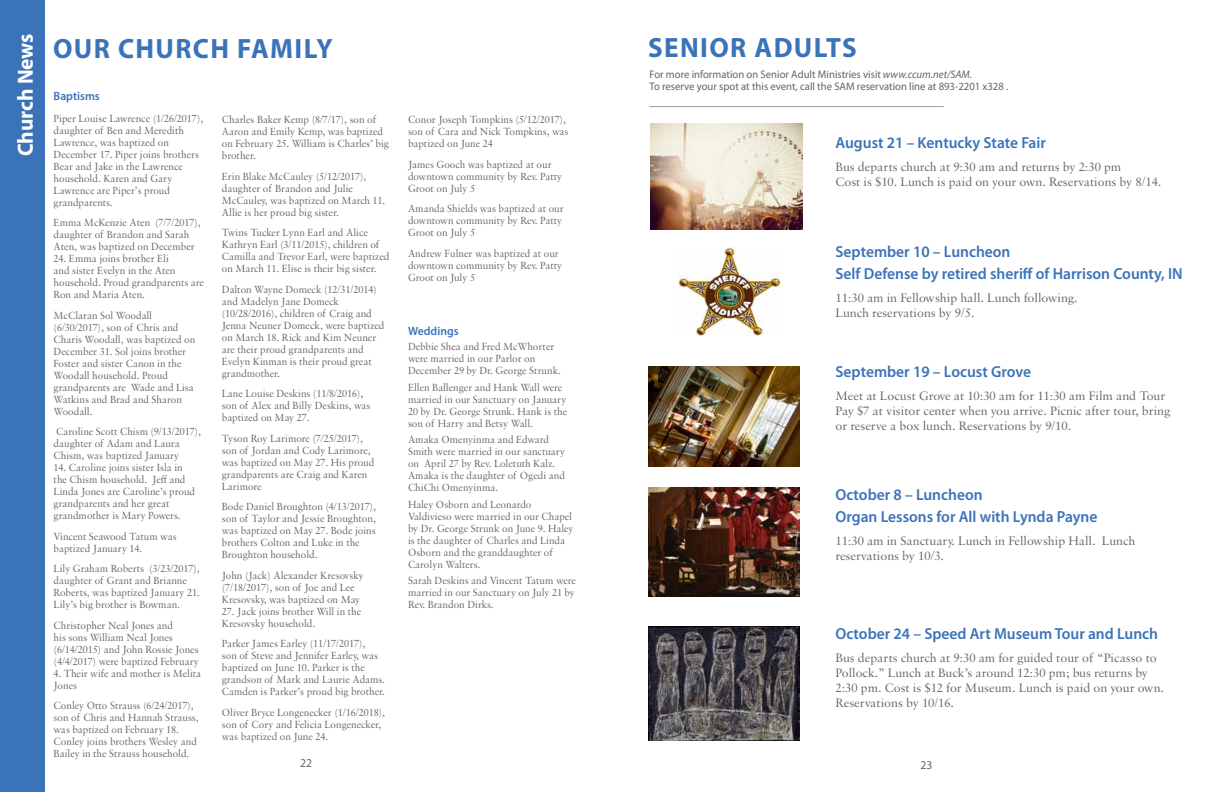
<style>
.page{position:relative;width:1224px;height:792px;background:#fff}
.page>*{position:absolute;margin:0;border:0;box-sizing:border-box;transform-origin:0 0}
.t1{font:700 28px "Myriad Pro";letter-spacing:.05em;color:#3b73b9}
.t2{font:700 22px "Myriad Pro";letter-spacing:-.005em;color:#fff}
.t3{font:600 16px/22px "Myriad Pro";color:#3b73b9}
.t4{font:13px/15px "Sabon MT Std";color:#636466}
.t5{font:600 12px "Myriad Pro";color:#3b73b9}
.t6{font:12px "Myriad Pro";color:#636466}
.t7{font:11px/12px "Sabon MT Pro";color:#636466;scale:.95 1}
.t8{font:11px/12px "Myriad Pro";color:#636466}
.s1{font-style:italic}
</style>
<div class="page">
<hr style="left:649px;top:106px;width:295px;height:1px;background:#9d9fa2">
<img style="left:678px;top:247px;width:103px;height:88px">
<img style="left:651px;top:123px;width:151px;height:106px">
<img style="left:648px;top:488px;width:152px;height:108px">
<img style="left:648px;top:367px;width:152px;height:100px">
<img style="left:648px;top:627px;width:152px;height:114px">
<div style="left:0;top:0;width:45px;height:792px;background:#3b73b9"></div>
<h2 class="t2" style="left:8px;top:156px;width:124px;rotate:-90deg">Church News</h2>
<h2 class="t2" style="left:11px;top:156px;width:124px;rotate:-90deg">Church News</h2>
<h1 class="t1" style="left:53px;top:30px;width:281px">OUR CHU RCH FAMILY</h1>
<p class="t5" style="left:54px;top:88px;width:48px">Baptisms</p>
<p class="t7" style="left:54px;top:112px;width:159px">Piper Louise Lawrence (1/26/2017), daughter of Ben and Meredith<br>Lawrence, was baptized on<br>December 17. Piper joins brothers<br>Bear and Jake in the Lawrence household. Karen and Gary<br>Lawrence are Piper’s proud grandparents.</p>
<p class="t7" style="left:54px;top:216px;width:156px">Emma McKenzie Aten (7/7/2017), daughter of Brandon and Sarah<br>Aten, was baptized on December</p>
<p class="t7" style="left:54px;top:252px;width:160px">24. Emma joins brother Eli<br>and sister Evelyn in the Aten household. Proud grandparents are<br>Ron and Maria Aten.</p>
<p class="t7" style="left:54px;top:309px;width:151px">McClaran Sol Woodall (6/30/2017), son of Chris and<br>Charis Woodall, was baptized on<br>December 31. Sol joins brother<br>Foster and sister Canon in the<br>Woodall household. Proud grandparents are Wade and Lisa<br>Watkins and Brad and Sharon<br>Woodall.</p>
<p class="t7" style="left:54px;top:425px;width:157px">Caroline Scott Chism (9/13/2017), daughter of Adam and Laura<br>Chism, was baptized January</p>
<p class="t7" style="left:54px;top:461px;width:150px">14. Caroline joins sister Isla in the Chism household. Jeff and<br>Linda Jones are Caroline’s proud grandparents and her great grandmother is Mary Powers.</p>
<p class="t7" style="left:54px;top:530px;width:131px">Vincent Seawood Tatum was baptized January 14.</p>
<p class="t7" style="left:54px;top:562px;width:155px">Lily Graham Roberts (3/23/2017), daughter of Grant and Brianne<br>Roberts, was baptized January 21.<br>Lily’s big brother is Bowman.</p>
<p class="t7" style="left:54px;top:619px;width:154px">Christopher Neal Jones and<br>his sons William Neal Jones (6/14/2015) and John Rossie Jones (4/4/2017) were baptized February</p>
<p class="t7" style="left:54px;top:667px;width:157px">4. Their wife and mother is Melita<br>Jones</p>
<p class="t7" style="left:54px;top:699px;width:154px">Conley Otto Strauss (6/24/2017), son of Chris and Hannah Strauss, was baptized on February 18.<br>Conley joins brothers Wesley and<br>Bailey in the Strauss household.</p>
<p class="t7" style="left:222px;top:113px;width:177px">Charles Baker Kemp (8/7/17), son of<br>Aaron and Emily Kemp, was baptized on February 25. William is Charles’ big brother.</p>
<p class="t7" style="left:222px;top:170px;width:174px">Erin Blake McCauley (5/12/2017), daughter of Brandon and Julie<br>McCauley, was baptized on March 11.<br>Allie is her proud big sister.</p>
<p class="t7" style="left:222px;top:226px;width:178px">Twins Tucker Lynn Earl and Alice Kathryn Earl (3/11/2015), children of Camilla and Trevor Earl, were baptized on March 11. Elise is their big sister.</p>
<p class="t7" style="left:222px;top:283px;width:173px">Dalton Wayne Domeck (12/31/2014) and Madelyn Jane Domeck (10/28/2016), children of Craig and<br>Jenna Neuner Domeck, were baptized on March 18. Rick and Kim Neuner are their proud grandparents and<br>Evelyn Kinman is their proud great grandmother.</p>
<p class="t7" style="left:222px;top:387px;width:158px">Lane Louise Deskins (11/8/2016), son of Alex and Billy Deskins, was baptized on May 27.</p>
<p class="t7" style="left:222px;top:432px;width:162px">Tyson Roy Larimore (7/25/2017), son of Jordan and Cody Larimore, was baptized on May 27. His proud grandparents are Craig and Karen<br>Larimore</p>
<p class="t7" style="left:222px;top:500px;width:164px">Bode Daniel Broughton (4/13/2017), son of Taylor and Jessie Broughton, was baptized on May 27. Bode joins brothers Colton and Luke in the<br>Broughton household.</p>
<p class="t7" style="left:222px;top:569px;width:151px">John (Jack) Alexander Kresovsky (7/18/2017), son of Joe and Lee<br>Kresovsky, was baptized on May</p>
<p class="t7" style="left:222px;top:605px;width:148px">27. Jack joins brother Will in the<br>Kresovsky household.</p>
<p class="t7" style="left:222px;top:637px;width:173px">Parker James Earley (11/17/2017),<br>son of Steve and Jennifer Earley, was baptized on June 10. Parker is the grandson of Mark and Laurie Adams.<br>Camden is Parker’s proud big brother.</p>
<p class="t7" style="left:222px;top:706px;width:173px">Oliver Bryce Longenecker (1/16/2018), son of Cory and Felicia Longenecker, was baptized on June 24.</p>
<p class="t6" style="left:300px;top:756px;width:13px">22</p>
<p class="t7" style="left:408px;top:113px;width:170px">Conor Joseph Tompkins (5/12/2017), son of Cara and Nick Tompkins, was baptized on June 24</p>
<p class="t7" style="left:408px;top:158px;width:164px">James Gooch was baptized at our downtown community by Rev. Patty<br>Groot on July 5</p>
<p class="t7" style="left:408px;top:202px;width:165px">Amanda Shields was baptized at our downtown community by Rev. Patty<br>Groot on July 5</p>
<p class="t7" style="left:408px;top:247px;width:164px">Andrew Fulner was baptized at our downtown community by Rev. Patty<br>Groot on July 5</p>
<p class="t5" style="left:408px;top:323px;width:52px">Weddings</p>
<p class="t7" style="left:408px;top:340px;width:163px">Debbie Shea and Fred McWhorter were married in our Parlor on<br>December 29 by Dr. George Strunk.</p>
<p class="t7" style="left:408px;top:381px;width:169px">Ellen Ballenger and Hank Wall were married in our Sanctuary on January<br>20 by Dr. George Strunk. Hank is the son of Harry and Betsy Wall.</p>
<p class="t7" style="left:408px;top:433px;width:167px">Amaka Omenyinma and Edward<br>Smith were married in our sanctuary on April 27 by Rev. Loletuth Kalz.<br>Amaka is the daughter of Ogedi and<br>ChiChi Omenyinma.</p>
<p class="t7" style="left:408px;top:498px;width:176px">Haley Osborn and Leonardo<br>Valdivieso were married in our Chapel by Dr. George Strunk on June 9. Haley is the daughter of Charles and Linda<br>Osborn and the granddaughter of<br>Carolyn Walters.</p>
<p class="t7" style="left:408px;top:574px;width:178px;text-align:justify">Sarah Deskins and Vincent Tatum were married in our Sanctuary on July 21 by Rev. Brandon Dirks.</p>
<h1 class="t1" style="left:648px;top:29px;width:210px">SENIOR ADULTS</h1>
<p class="t8" style="left:649px;top:68px;width:360px">For more information on Senior Adult Ministries visit <span class="s1">www.ccum.net/SAM.<br></span>To reserve your spot at this event, call the SAM reservation line at 893-2201 x328 .</p>
<h3 class="t3" style="left:835px;top:131px;width:212px">August 21 – Kentucky State Fair</h3>
<p class="t4" style="left:835px;top:159px;width:327px">Bus departs church at 9:30 am and returns by 2:30 pm<br>Cost is $10. Lunch is paid on your own. Reservations by 8/14.</p>
<h3 class="t3" style="left:835px;top:240px;width:349px">September 10 – Luncheon<br>Self Defense by retired sheriff of Harrison County, IN</h3>
<p class="t4" style="left:835px;top:290px;width:244px">11:30 am in Fellowship hall. Lunch following.<br>Lunch reservations by 9/5.</p>
<h3 class="t3" style="left:835px;top:360px;width:197px">September 19 – Locust Grove</h3>
<p class="t4" style="left:835px;top:388px;width:336px">Meet at Locust Grove at 10:30 am for 11:30 am Film and Tour<br>Pay $7 at visitor center when you arrive. Picnic after tour, bring or reserve a box lunch. Reservations by 9/10.</p>
<h3 class="t3" style="left:835px;top:483px;width:264px">October 8 – Luncheon<br>Organ Lessons for All with Lynda Payne</h3>
<p class="t4" style="left:835px;top:533px;width:301px">11:30 am in Sanctuary. Lunch in Fellowship Hall. Lunch reservations by 10/3.</p>
<h3 class="t3" style="left:835px;top:622px;width:324px">October 24 – Speed Art Museum Tour and Lunch</h3>
<p class="t4" style="left:835px;top:650px;width:330px">Bus departs church at 9:30 am for guided tour of “Picasso to Pollock.” Lunch at Buck’s around 12:30 pm; bus returns by 2:30 pm. Cost is $12 for Museum. Lunch is paid on your own.<br>Reservations by 10/16.</p>
<p class="t6" style="left:921px;top:758px;width:13px">23</p>
</div>
